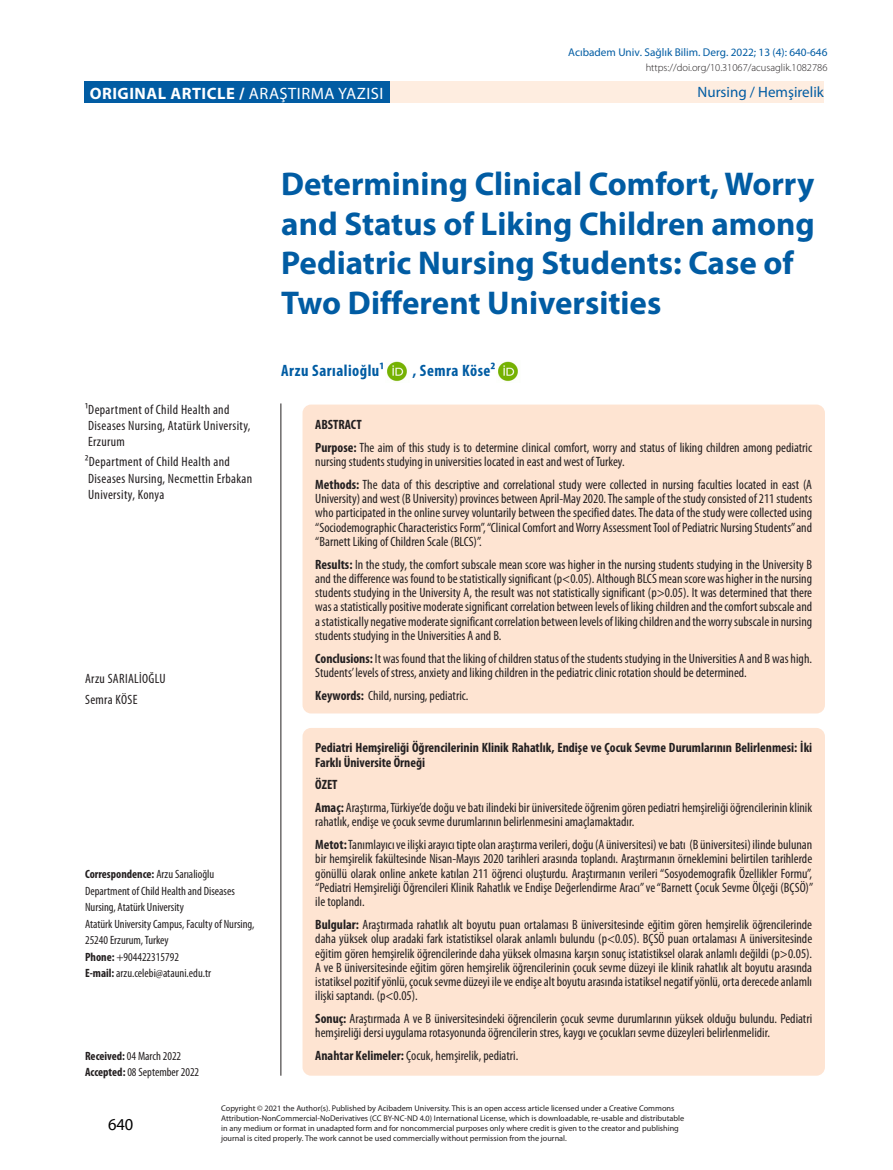
<style>
.page{position:relative;width:893px;height:1170px;background:#fff}
.page>*{position:absolute;margin:0;border:0;box-sizing:border-box;transform-origin:0 0}
._01_BASLIK{font:700 33px/39.6px "Myriad Pro";color:#015ca3}
.t1{font:700 16.5px "Myriad Pro";letter-spacing:.03em;color:#fff}
._02_YAZAR{font:700 condensed 16.5px "Myriad Pro";letter-spacing:.03em;color:#015ca3}
.t2{font:16.5px "Myriad Pro";color:#000}
.t3{font:15px "Myriad Pro";color:#015ca3}
._06_KEY{font:condensed 13.5px/14.2px "Myriad Pro";color:#231f20}
._14_KUNYE01{font:condensed 13.5px/16.2px "Myriad Pro";letter-spacing:.025em;color:#231f20}
._06_KEY-2{font:700 condensed 13.5px/14.2px "Myriad Pro";color:#231f20}
._14_KUNYE02b_iletisi{font:condensed 12px/16.5px "Myriad Pro";color:#231f20}
._14_KUNYE02_iletisim{font:condensed 12px "Myriad Pro";color:#231f20}
._14_KUNYE03_tarihler{font:condensed 12px "Myriad Pro";color:#231f20}
._14_KUNYE02_iletisim-2{font:700 condensed 12px "Myriad Pro";color:#231f20}
.t4{font:11.25px "Myriad Pro";color:#015ca3}
.t5{font:300 10.5px "Myriad Pro";color:#231f20}
._10_TABLO{font:8.25px/9.9px "Myriad Pro";color:#231f20}
.s1{font-weight:400}
.s2{font-weight:700}
</style>
<div class="page">
<hr style="left:280px;top:403px;width:1px;height:672px;background:#231f20">
<div style="left:389px;top:82px;width:435px;height:21px;background:#feede0"></div>
<div style="left:84px;top:82px;width:305px;height:21px;background:#015ca3"></div>
<div style="left:302px;top:404px;width:523px;height:309px;background:#fee4d2;border-radius:9px"></div>
<div style="left:302px;top:728px;width:523px;height:347px;background:#fee4d2;border-radius:9px"></div>
<img style="left:387px;top:361px;width:20px;height:21px">
<img style="left:498px;top:361px;width:20px;height:21px">
<p class="t4" style="left:568px;top:46px;width:261px">Acıbadem Univ. Sağlık Bilim. Derg. 2022; 13 (4): 640-646</p>
<p class="t5" style="left:646px;top:61px;width:183px">https://doi.org/10.31067/acusaglik.1082786</p>
<p class="t1" style="left:90px;top:82px;width:295px">ORIGINAL ARTICLE / <span class="s1">ARAŞTIRMA YAZISI</span></p>
<p class="t3" style="left:698px;top:83px;width:128px">Nursing / Hemşirelik</p>
<p class="_01_BASLIK" style="left:281px;top:163px;width:535px">Determining Clinical Comfort, Worry and Status of Liking Children among Pediatric Nursing Students: Case of Two Different Universities</p>
<p class="_14_KUNYE01" style="left:85px;top:401px;width:167px">1Department of Child Health and<br>Diseases Nursing, Atatürk University,<br>Erzurum</p>
<p class="_14_KUNYE01" style="left:85px;top:453px;width:169px">2Department of Child Health and<br>Diseases Nursing, Necmettin Erbakan<br>University, Konya</p>
<p class="_14_KUNYE01" style="left:85px;top:670px;width:82px">Arzu SARIALİOĞLU</p>
<p class="_14_KUNYE01" style="left:85px;top:690px;width:54px">Semra KÖSE</p>
<p class="_14_KUNYE02_iletisim-2" style="left:85px;top:866px;width:131px">Correspondence: <span class="s1">Arzu Sarıalioğlu</span></p>
<p class="_14_KUNYE02b_iletisi" style="left:85px;top:882px;width:151px">Department of Child Health and Diseases<br>Nursing, Atatürk University</p>
<p class="_14_KUNYE02b_iletisi" style="left:85px;top:915px;width:171px">Atatürk University Campus, Faculty of Nursing,<br>25240 Erzurum, Turkey</p>
<p class="_14_KUNYE02_iletisim" style="left:85px;top:949px;width:95px"><span class="s2">Phone:</span> +904422315792</p>
<p class="_14_KUNYE02_iletisim" style="left:85px;top:966px;width:128px"><span class="s2">E-mail:</span> arzu.celebi@atauni.edu.tr</p>
<p class="_14_KUNYE03_tarihler" style="left:85px;top:1048px;width:98px"><span class="s2">Received:</span> 04 March 2022</p>
<p class="_14_KUNYE03_tarihler" style="left:85px;top:1065px;width:116px"><span class="s2">Accepted:</span> 08 September 2022</p>
<p class="_02_YAZAR" style="left:281px;top:360px;width:104px">Arzu Sarıalioğlu1</p>
<p class="_02_YAZAR" style="left:412px;top:360px;width:85px">, Semra Köse2</p>
<p class="_06_KEY-2" style="left:315px;top:417px;width:48px">ABSTRACT</p>
<p class="_06_KEY" style="left:315px;top:440px;width:498px"><span class="s2">Purpose:</span> The aim of this study is to determine clinical comfort, worry and status of liking children among pediatric nursing students studying in universities located in east and west of Turkey.</p>
<p class="_06_KEY" style="left:315px;top:477px;width:498px;text-align:justify"><span class="s2">Methods:</span> The data of this descriptive and correlational study were collected in nursing faculties located in east (A University) and west (B University) provinces between April-May 2020. The sample of the study consisted of 211 students who participated in the online survey voluntarily between the specified dates. The data of the study were collected using “Sociodemographic Characteristics Form”, “Clinical Comfort and Worry Assessment Tool of Pediatric Nursing Students” and “Barnett Liking of Children Scale (BLCS)”.</p>
<p class="_06_KEY" style="left:315px;top:556px;width:498px;text-align:justify"><span class="s2">Results:</span> In the study, the comfort subscale mean score was higher in the nursing students studying in the University B and the difference was found to be statistically significant (p&lt;0.05). Although BLCS mean score was higher in the nursing students studying in the University A, the result was not statistically significant (p&gt;0.05). It was determined that there was a statistically positive moderate significant correlation between levels of liking children and the comfort subscale and a statistically negative moderate significant correlation between levels of liking children and the worry subscale in nursing students studying in the Universities A and B.</p>
<p class="_06_KEY" style="left:315px;top:651px;width:498px"><span class="s2">Conclusions:</span> It was found that the liking of children status of the students studying in the Universities A and B was high.<br>Students’ levels of stress, anxiety and liking children in the pediatric clinic rotation should be determined.</p>
<p class="_06_KEY" style="left:315px;top:688px;width:155px"><span class="s2">Keywords:</span> Child, nursing, pediatric.</p>
<p class="_06_KEY-2" style="left:315px;top:740px;width:498px">Pediatri Hemşireliği Öğrencilerinin Klinik Rahatlık, Endişe ve Çocuk Sevme Durumlarının Belirlenmesi: İki<br>Farklı Üniversite Örneği</p>
<p class="_06_KEY-2" style="left:315px;top:777px;width:24px">ÖZET</p>
<p class="_06_KEY" style="left:315px;top:800px;width:498px"><span class="s2">Amaç:</span> Araştırma, Türkiye’de doğu ve batı ilindeki bir üniversitede öğrenim gören pediatri hemşireliği öğrencilerinin klinik rahatlık, endişe ve çocuk sevme durumlarının belirlenmesini amaçlamaktadır.</p>
<p class="_06_KEY" style="left:315px;top:837px;width:499px;text-align:justify"><span class="s2">Metot:</span> Tanımlayıcı ve ilişki arayıcı tipte olan araştırma verileri, doğu (A üniversitesi) ve batı (B üniversitesi) ilinde bulunan bir hemşirelik fakültesinde Nisan-Mayıs 2020 tarihleri arasında toplandı. Araştırmanın örneklemini belirtilen tarihlerde gönüllü olarak online ankete katılan 211 öğrenci oluşturdu. Araştırmanın verileri “Sosyodemografik Özellikler Formu”, “Pediatri Hemşireliği Öğrencileri Klinik Rahatlık ve Endişe Değerlendirme Aracı” ve “Barnett Çocuk Sevme Ölçeği (BÇSÖ)” ile toplandı.</p>
<p class="_06_KEY" style="left:315px;top:917px;width:498px;text-align:justify"><span class="s2">Bulgular:</span> Araştırmada rahatlık alt boyutu puan ortalaması B üniversitesinde eğitim gören hemşirelik öğrencilerinde daha yüksek olup aradaki fark istatistiksel olarak anlamlı bulundu (p&lt;0.05). BÇSÖ puan ortalaması A üniversitesinde eğitim gören hemşirelik öğrencilerinde daha yüksek olmasına karşın sonuç istatistiksel olarak anlamlı değildi (p&gt;0.05).<br>A ve B üniversitesinde eğitim gören hemşirelik öğrencilerinin çocuk sevme düzeyi ile klinik rahatlık alt boyutu arasında istatiksel pozitif yönlü, çocuk sevme düzeyi ile ve endişe alt boyutu arasında istatiksel negatif yönlü, orta derecede anlamlı ilişki saptandı. (p&lt;0.05).</p>
<p class="_06_KEY" style="left:315px;top:1011px;width:498px"><span class="s2">Sonuç:</span> Araştırmada A ve B üniversitesindeki öğrencilerin çocuk sevme durumlarının yüksek olduğu bulundu. Pediatri hemşireliği dersi uygulama rotasyonunda öğrencilerin stres, kaygı ve çocukları sevme düzeyleri belirlenmelidir.</p>
<p class="_06_KEY" style="left:315px;top:1048px;width:205px"><span class="s2">Anahtar Kelimeler:</span> Çocuk, hemşirelik, pediatri.</p>
<p class="t2" style="left:108px;top:1114px;width:27px">640</p>
<p class="_10_TABLO" style="left:221px;top:1103px;width:465px">Copyright © 2021 the Author(s). Published by Acibadem University. This is an open access article licensed under a Creative Commons Attribution-NonCommercial-NoDerivatives (CC BY-NC-ND 4.0) International License, which is downloadable, re-usable and distributable in any medium or format in unadapted form and for noncommercial purposes only where credit is given to the creator and publishing journal is cited properly. The work cannot be used commercially without permission from the journal.</p>
</div>
